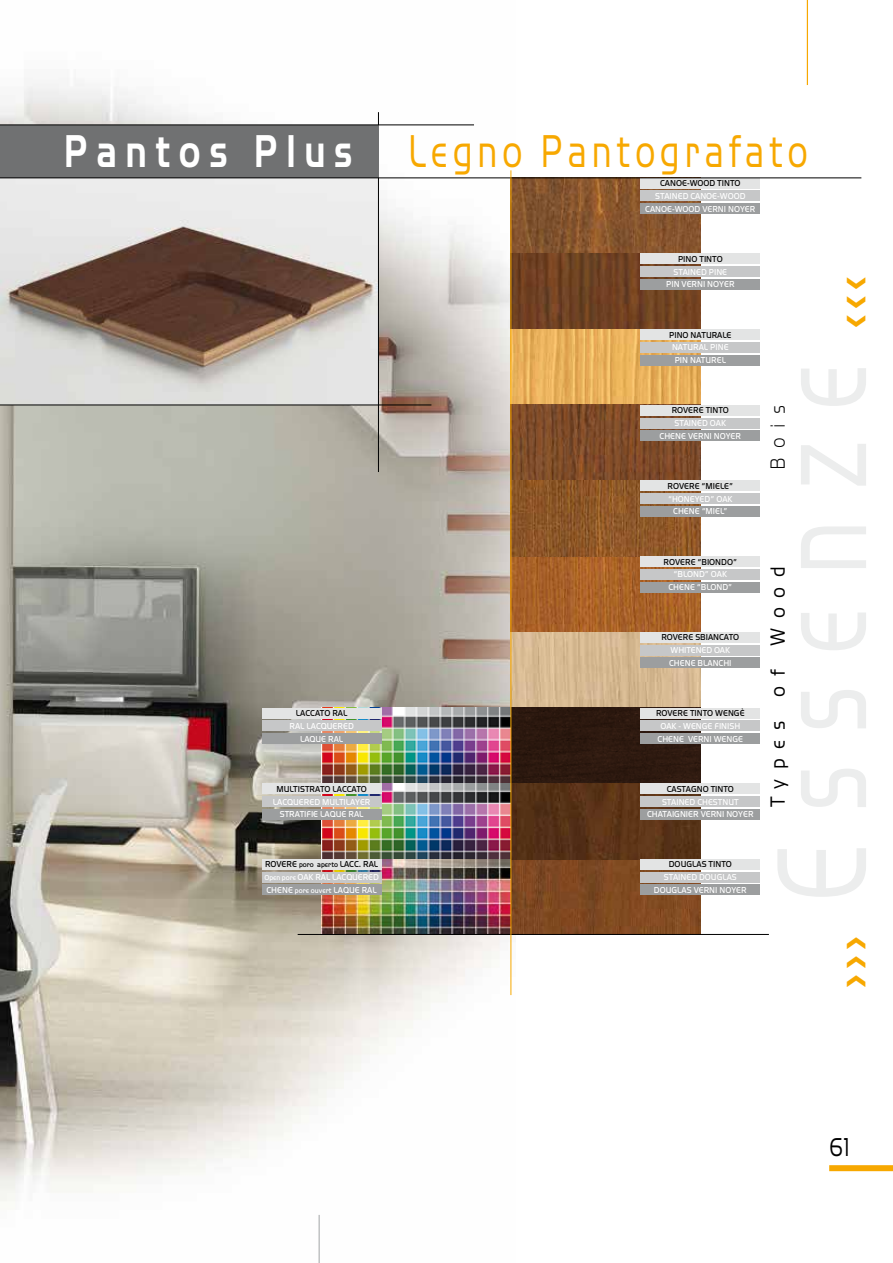
<style>
.page{position:relative;width:893px;height:1263px;background:#fff}
.page>*{position:absolute;margin:0;border:0;box-sizing:border-box;transform-origin:0 0}
.t1{font:48px "Handel Gothic ITC Std";letter-spacing:.12em;color:#f7a800;scale:.75 1}
.t2{font:700 48px "Handel Gothic ITC Std";letter-spacing:.24em;color:#fff;scale:.75 1}
.t3{font:27px "Handel Gothic ITC Std";color:#000;scale:.75 1}
.t4{font:21.3px "Handel Gothic ITC Std";letter-spacing:.5em;color:#000;scale:.9 1}
.t5{font:300 21.3px "Handel Gothic ITC Com";color:#000;scale:.9 1}
.t6{font:500 9px/12.8px "Handel Gothic ITC Std";color:#fff;text-align:center;scale:.9 1}
.t7{font:500 9px "Handel Gothic ITC Std";color:#000;scale:.9 1}
.s1{color:#000}
.s2{font-size:7.5px;color:#000}
.s3{font-size:7.5px}
</style>
<div class="page">
<img style="left:0;top:78px;width:512px;height:1185px">
<img style="left:0;top:178px;width:378px;height:227px">
<hr style="left:807px;top:0;width:1px;height:85px;background:#f7a800">
<hr style="left:319px;top:1215px;width:1px;height:48px;background:#b1b3b4">
<hr style="left:0;top:405px;width:431px;height:1px;background:#000">
<hr style="left:378px;top:112px;width:1px;height:360px;background:#000">
<img style="left:511px;top:178px;width:189px;height:530px">
<svg style="left:511px;top:254px;width:189px;height:75px;background:#6f4122"></svg>
<svg style="left:511px;top:329px;width:189px;height:76px;background:#e6af5b"></svg>
<svg style="left:511px;top:405px;width:189px;height:76px;background:#7e4c2a"></svg>
<svg style="left:511px;top:556px;width:189px;height:76px;background:#a96229"></svg>
<div style="left:511px;top:708px;width:189px;height:75px;background:#2c190f"></div>
<div style="left:511px;top:859px;width:189px;height:76px;background:linear-gradient(to right,#7b4621,#844c22)"></div>
<svg style="left:511px;top:481px;width:189px;height:75px;background:#8e5728"></svg>
<div style="left:641px;top:178px;width:119px;height:10px;background:#e3e4e4"></div>
<div style="left:641px;top:191px;width:119px;height:10px;background:#c6c7c8"></div>
<div style="left:641px;top:203px;width:119px;height:11px;background:#9c9e9f"></div>
<div style="left:641px;top:254px;width:119px;height:10px;background:#e3e4e4"></div>
<div style="left:641px;top:266px;width:119px;height:11px;background:#c6c7c8"></div>
<div style="left:641px;top:279px;width:119px;height:11px;background:#9c9e9f"></div>
<div style="left:641px;top:329px;width:119px;height:11px;background:#e3e4e4"></div>
<div style="left:641px;top:342px;width:119px;height:11px;background:#c6c7c8"></div>
<div style="left:641px;top:355px;width:119px;height:10px;background:#9c9e9f"></div>
<div style="left:641px;top:405px;width:119px;height:11px;background:#e3e4e4"></div>
<div style="left:641px;top:418px;width:119px;height:10px;background:#c6c7c8"></div>
<div style="left:641px;top:430px;width:119px;height:11px;background:#9c9e9f"></div>
<div style="left:641px;top:556px;width:119px;height:11px;background:#e3e4e4"></div>
<div style="left:641px;top:569px;width:119px;height:11px;background:#c6c7c8"></div>
<div style="left:641px;top:582px;width:119px;height:10px;background:#9c9e9f"></div>
<div style="left:641px;top:481px;width:119px;height:10px;background:#e3e4e4"></div>
<div style="left:641px;top:493px;width:119px;height:11px;background:#c6c7c8"></div>
<div style="left:641px;top:506px;width:119px;height:11px;background:#9c9e9f"></div>
<div style="left:641px;top:708px;width:119px;height:10px;background:#e3e4e4"></div>
<div style="left:641px;top:720px;width:119px;height:11px;background:#c6c7c8"></div>
<div style="left:641px;top:733px;width:119px;height:11px;background:#9c9e9f"></div>
<div style="left:829px;top:1165px;width:64px;height:6px;background:#f7a800"></div>
<div style="left:0;top:125px;width:378px;height:53px;background:#707172"></div>
<hr style="left:0;top:125px;width:474px;height:1px;background:#000">
<div style="left:641px;top:632px;width:119px;height:11px;background:#e3e4e4"></div>
<div style="left:641px;top:645px;width:119px;height:10px;background:#c6c7c8"></div>
<div style="left:641px;top:657px;width:119px;height:11px;background:#9c9e9f"></div>
<div style="left:511px;top:783px;width:189px;height:76px;background:#573217"></div>
<img style="left:322px;top:708px;width:188px;height:226px">
<div style="left:262px;top:708px;width:119px;height:10px;background:#e3e4e4"></div>
<div style="left:262px;top:720px;width:119px;height:11px;background:#c6c7c8"></div>
<div style="left:262px;top:733px;width:119px;height:11px;background:#9c9e9f"></div>
<img style="left:322px;top:783px;width:188px;height:76px">
<div style="left:262px;top:783px;width:119px;height:11px;background:#e3e4e4"></div>
<div style="left:262px;top:796px;width:119px;height:11px;background:#c6c7c8"></div>
<div style="left:262px;top:809px;width:119px;height:10px;background:#9c9e9f"></div>
<div style="left:262px;top:859px;width:119px;height:11px;background:#e3e4e4"></div>
<div style="left:262px;top:872px;width:119px;height:10px;background:#c6c7c8"></div>
<div style="left:262px;top:885px;width:119px;height:10px;background:#9c9e9f"></div>
<div style="left:641px;top:859px;width:119px;height:11px;background:#e3e4e4"></div>
<div style="left:641px;top:872px;width:119px;height:10px;background:#c6c7c8"></div>
<div style="left:641px;top:885px;width:119px;height:10px;background:#9c9e9f"></div>
<div style="left:641px;top:783px;width:119px;height:11px;background:#e3e4e4"></div>
<div style="left:641px;top:796px;width:119px;height:11px;background:#c6c7c8"></div>
<div style="left:641px;top:809px;width:119px;height:10px;background:#9c9e9f"></div>
<hr style="left:0;top:177px;width:861px;height:1px;background:#000">
<hr style="left:298px;top:934px;width:471px;height:1px;background:#000">
<hr style="left:510px;top:170px;width:1px;height:825px;background:#f7a800">
<h1 class="t2" style="left:64px;top:124px;width:387px">Pantos Plus</h1>
<h1 class="t1" style="left:408px;top:125px;width:535px">Legno Pantografato</h1>
<p class="t7" style="left:660px;top:178px;width:91px">CANOE-WOOD TINTO</p>
<p class="t6" style="left:645px;top:189px;width:124px">STAINED CANOE-WOOD<br>CANOE-WOOD VERNI NOYER</p>
<p class="t7" style="left:678px;top:254px;width:51px">PINO TINTO</p>
<p class="t6" style="left:666px;top:265px;width:78px">STAINED PINE<br>PIN VERNI NOYER</p>
<p class="t7" style="left:669px;top:329px;width:71px">PINO NATURALE</p>
<p class="t6" style="left:672px;top:341px;width:64px;text-align:left">NATURAL PINE<br>PIN NATUREL</p>
<p class="t7" style="left:672px;top:405px;width:65px">ROVERE TINTO</p>
<p class="t6" style="left:660px;top:416px;width:92px">STAINED OAK<br>CHENE VERNI NOYER</p>
<h3 class="t5" style="left:767px;top:470px;width:74px;rotate:-90deg">Bois</h3>
<p class="t7" style="left:668px;top:481px;width:74px">ROVERE “MIELE”</p>
<p class="t6" style="left:668px;top:492px;width:73px">“HONEYED” OAK<br>CHENE “MIEL”</p>
<p class="t7" style="left:296px;top:708px;width:59px">LACCATO RAL</p>
<p class="t6" style="left:289px;top:719px;width:73px">RAL LACQUERED<br>LAQUE RAL</p>
<p class="t7" style="left:276px;top:784px;width:102px">MULTISTRATO LACCATO</p>
<p class="t6" style="left:273px;top:795px;width:110px">LACQUERED MULTILAYER<br>STRATIFIE LAQUE RAL</p>
<p class="t7" style="left:664px;top:557px;width:83px">ROVERE “BIONDO”</p>
<p class="t6" style="left:668px;top:568px;width:72px">“BLOND” OAK<br>CHENE “BLOND”</p>
<p class="t7" style="left:661px;top:632px;width:88px">ROVERE SBIANCATO</p>
<p class="t6" style="left:669px;top:643px;width:71px;text-align:left">WHITENED OAK<br>CHENE BLANCHI</p>
<p class="t7" style="left:656px;top:708px;width:100px">ROVERE TINTO WENGÈ</p>
<p class="t6" style="left:658px;top:719px;width:97px">OAK - WENGE FINISH<br>CHENE VERNI WENGE</p>
<p class="t7" style="left:667px;top:784px;width:76px">CASTAGNO TINTO</p>
<p class="t6" style="left:647px;top:795px;width:120px">STAINED CHESTNUT<br>CHATAIGNIER VERNI NOYER</p>
<h3 class="t4" style="left:766px;top:807px;width:268px;rotate:-90deg">Types of Wood</h3>
<p class="t6" style="left:264px;top:858px;width:129px;text-align:justify"><span class="s1">ROVERE</span> <span class="s2">poro aperto</span> <span class="s1">LACC. RAL </span><span class="s3">Open pore</span> OAK RAL LACQUERED CHENE <span class="s3">pore ouvert</span> LAQUE RAL</p>
<p class="t7" style="left:669px;top:859px;width:72px">DOUGLAS TINTO</p>
<p class="t6" style="left:654px;top:870px;width:105px">STAINED DOUGLAS<br>DOUGLAS VERNI NOYER</p>
<h2 class="t3" style="left:829px;top:1132px;width:29px">61</h2>
</div>
